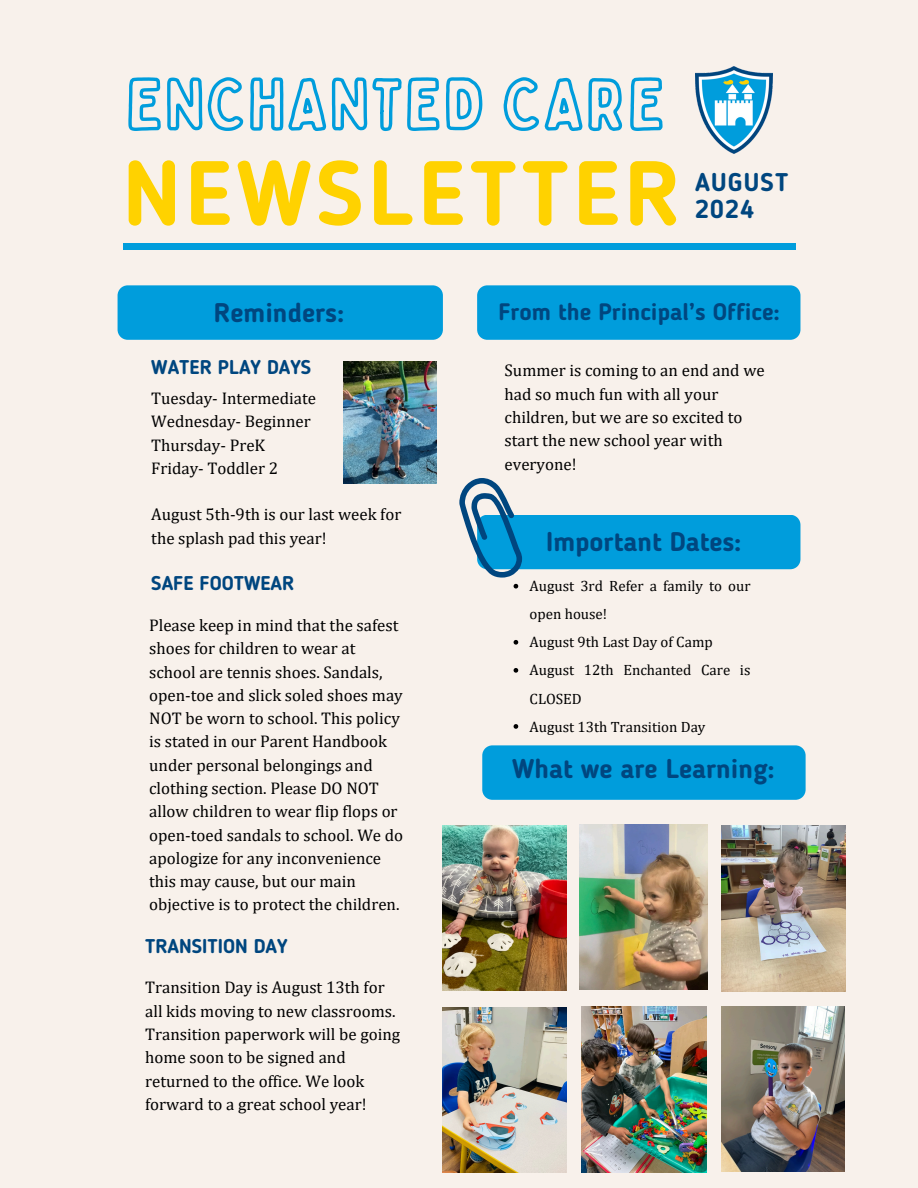
<style>
.page{position:relative;width:918px;height:1188px;background:#f8f1eb}
.page>*{position:absolute;margin:0;border:0;box-sizing:border-box;transform-origin:0 0}
.t1{font:700 90.3px "Blogger Sans";letter-spacing:.05em;color:#ffd200}
.t2{font:700 26.85px "Blogger Sans";color:#00467f}
.t3{font:700 25.35px/27.5px "Blogger Sans";letter-spacing:.05em;color:#00467f}
.t4{font:700 23.7px "Blogger Sans";color:#00467f}
.t5{font:700 19.8px "Blogger Sans";color:#00467f}
.t6{font:16.95px/23.2px "Cambria";color:#000}
.t7{font:15px/28px "Cambria";color:#000}
</style>
<div class="page">
<div style="left:118px;top:285px;width:325px;height:55px;background:#009ddc"></div>
<div style="left:477px;top:285px;width:323px;height:55px;background:#009ddc"></div>
<div style="left:123px;top:243px;width:672px;height:6px;background:#009ddc"></div>
<svg style="left:459px;top:478px;width:341px;height:100px"></svg>
<img style="left:695px;top:66px;width:78px;height:88px">
<img style="left:344px;top:361px;width:92px;height:123px">
<div style="left:482px;top:745px;width:324px;height:55px;background:#009ddc"></div>
<img style="left:443px;top:825px;width:123px;height:165px">
<img style="left:580px;top:824px;width:128px;height:166px">
<img style="left:721px;top:825px;width:125px;height:167px">
<img style="left:443px;top:1007px;width:124px;height:165px">
<img style="left:582px;top:1006px;width:125px;height:167px">
<img style="left:721px;top:1006px;width:124px;height:165px">
<svg style="left:514px;top:584px;width:4px;height:5px"></svg>
<svg style="left:514px;top:640px;width:4px;height:5px"></svg>
<svg style="left:514px;top:668px;width:4px;height:5px"></svg>
<svg style="left:514px;top:724px;width:4px;height:5px"></svg>
<svg style="left:128px;top:77px;width:535px;height:55px"></svg>
<p class="t1" style="left:123px;top:156px;width:559px">NEWSLETTER</p>
<p class="t3" style="left:695px;top:170px;width:95px">AUGUST<br>2024</p>
<p class="t2" style="left:214px;top:302px;width:132px">Reminders:</p>
<p class="t5" style="left:151px;top:359px;width:161px">WATER PLAY DAYS</p>
<h6 class="t6" style="left:151px;top:386px;width:166px">Tuesday- Intermediate</h6>
<p class="t6" style="left:151px;top:409px;width:161px">Wednesday- Beginner</p>
<h5 class="t6" style="left:151px;top:433px;width:115px">Thursday- PreK</h5>
<p class="t6" style="left:151px;top:456px;width:128px">Friday- Toddler 2</p>
<h4 class="t6" style="left:151px;top:503px;width:252px">August 5th-9th is our last week for the splash pad this year!</h4>
<p class="t5" style="left:151px;top:575px;width:145px">SAFE FOOTWEAR</p>
<p class="t6" style="left:149px;top:613px;width:256px">Please keep in mind that the safest shoes for children to wear at school are tennis shoes. Sandals, open-toe and slick soled shoes may<br>NOT be worn to school. This policy is stated in our Parent Handbook under personal belongings and clothing section. Please DO NOT allow children to wear flip flops or open-toed sandals to school. We do apologize for any inconvenience this may cause, but our main objective is to protect the children.</p>
<p class="t5" style="left:145px;top:938px;width:144px">TRANSITION DAY</p>
<p class="t6" style="left:145px;top:976px;width:257px">Transition Day is August 13th for all kids moving to new classrooms.<br>Transition paperwork will be going home soon to be signed and returned to the office. We look forward to a great school year!</p>
<h4 class="t4" style="left:498px;top:302px;width:283px">From the Principal’s Office:</h4>
<p class="t6" style="left:505px;top:359px;width:262px">Summer is coming to an end and we had so much fun with all your children, but we are so excited to start the new school year with everyone!</p>
<p class="t2" style="left:546px;top:531px;width:197px">Important Dates:</p>
<p class="t7" style="left:530px;top:572px;width:222px">August 3rd Refer a family to our open house!</p>
<p class="t7" style="left:530px;top:628px;width:185px">August 9th Last Day of Camp</p>
<p class="t7" style="left:530px;top:656px;width:222px">August 12th Enchanted Care is<br>CLOSED</p>
<p class="t7" style="left:530px;top:712px;width:177px">August 13th Transition Day</p>
<p class="t2" style="left:512px;top:758px;width:264px">What we are Learning:</p>
</div>
